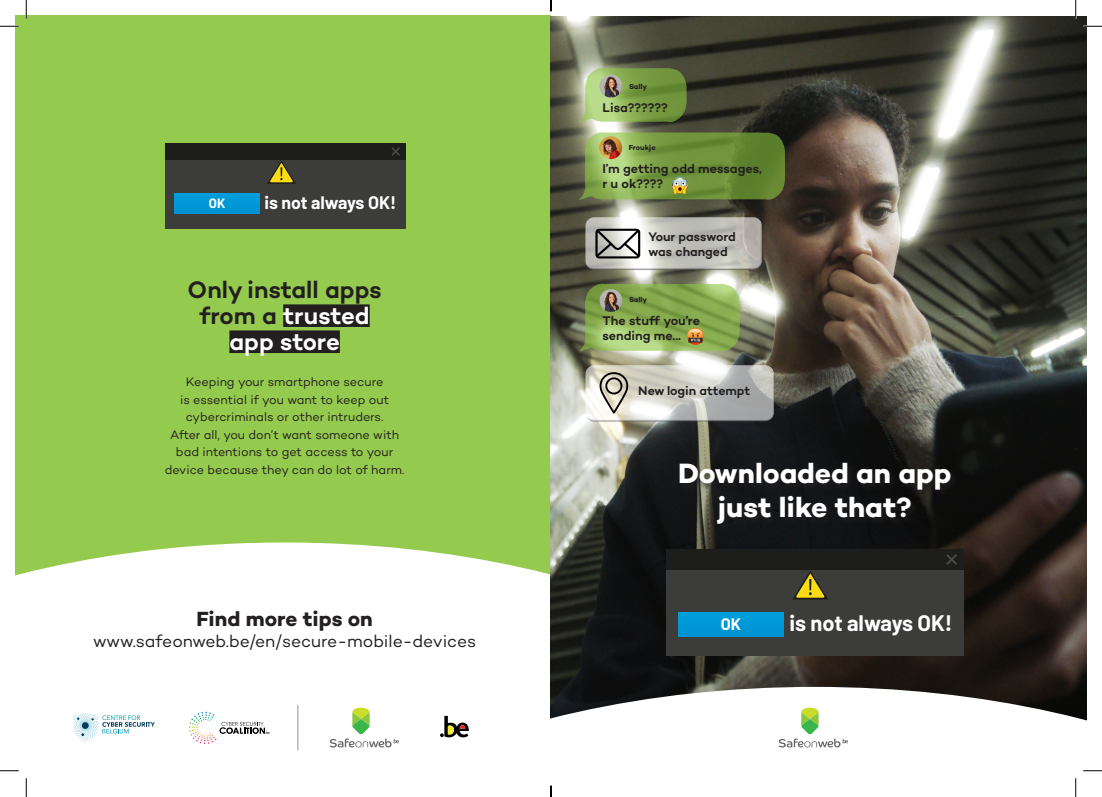
<style>
.page{position:relative;width:1102px;height:797px;background:#fff}
.page>*{position:absolute;margin:0;border:0;box-sizing:border-box;transform-origin:0 0}
.t1{font:700 28.38px/34.1px "Campton";color:#fff;text-align:center}
.t2{font:600 24.25px/26px "Campton";color:#231f20;text-align:center}
.t3{font:600 24.25px "Campton";letter-spacing:-.005em;color:#fff}
.t4{font:700 21.88px "Barlow";color:#fff}
.t5{font:700 20.88px "Campton";color:#231f20}
.t6{font:700 17.62px "Barlow";color:#fff}
.t7{font:17.38px "Campton";letter-spacing:-.005em;color:#231f20}
.t8{font:700 16.25px "Barlow";color:#fff}
.t9{font:700 13.12px "Barlow";color:#fff}
.t10{font:600 12.75px "Campton";letter-spacing:-.005em;color:#231f20}
.t11{font:600 12.62px/15.1px "Campton";letter-spacing:-.005em;color:#231f20}
.t12{font:12.5px/17.5px "Campton";letter-spacing:-.005em;color:#231f20;text-align:center}
.t13{font:700 7.38px "Campton";letter-spacing:-.005em;color:#231f20}
.s1{color:#fff}
</style>
<div class="page">
<div style="left:16px;top:16px;width:535px;height:750px;background:#94ca4d"></div>
<div style="left:16px;top:542px;width:535px;height:230px;background:#fff"></div>
<img style="left:551px;top:16px;width:535px;height:671px">
<svg style="left:551px;top:687px;width:535px;height:94px"></svg>
<div style="left:283px;top:304px;width:86px;height:23px;background:#231f20"></div>
<div style="left:229px;top:330px;width:111px;height:23px;background:#231f20"></div>
<svg style="left:579px;top:283px;width:161px;height:69px;background:#8daa5a"></svg>
<svg style="left:579px;top:131px;width:206px;height:70px;background:#779445"></svg>
<div style="left:584px;top:216px;width:179px;height:50px;background:#fff;opacity:.75"></div>
<div style="left:584px;top:220px;width:179px;height:50px;background:#231f20;opacity:.75"></div>
<svg style="left:595px;top:229px;width:45px;height:29px"></svg>
<div style="left:584px;top:364px;width:191px;height:53px;background:#fff;opacity:.75"></div>
<div style="left:584px;top:368px;width:191px;height:54px;background:#231f20;opacity:.75"></div>
<div style="left:666px;top:549px;width:297px;height:106px;background:#3c3c3b"></div>
<div style="left:666px;top:549px;width:297px;height:20px;background:#1d1e1b"></div>
<svg style="left:793px;top:571px;width:35px;height:28px"></svg>
<div style="left:678px;top:612px;width:105px;height:24px;background:#0098d6"></div>
<svg style="left:946px;top:554px;width:11px;height:11px"></svg>
<div style="left:165px;top:143px;width:240px;height:86px;background:#3c3c3b"></div>
<div style="left:165px;top:143px;width:240px;height:16px;background:#1d1e1b"></div>
<svg style="left:267px;top:161px;width:29px;height:23px"></svg>
<div style="left:175px;top:194px;width:85px;height:20px;background:#0098d6"></div>
<svg style="left:391px;top:147px;width:9px;height:9px"></svg>
<div style="left:678px;top:462px;width:280px;height:70px;background:#231f20;opacity:.75"></div>
<svg style="left:579px;top:67px;width:108px;height:56px;background:#89a85b"></svg>
<img style="left:599px;top:75px;width:23px;height:22px;border-radius:11px">
<svg style="left:599px;top:372px;width:29px;height:41px"></svg>
<svg style="left:189px;top:711px;width:80px;height:33px;background:#e7e7e6"></svg>
<svg style="left:440px;top:716px;width:29px;height:21px"></svg>
<svg style="left:330px;top:707px;width:69px;height:40px;background:#e2ecd9"></svg>
<svg style="left:73px;top:713px;width:82px;height:29px;background:#deecf0"></svg>
<div style="left:82px;top:722px;width:7px;height:7px;background:#003a5d;border-radius:50%"></div>
<hr style="left:297px;top:704px;width:1px;height:46px;background:#939598">
<svg style="left:778px;top:707px;width:69px;height:40px"></svg>
<svg style="left:0;top:25px;width:19px;height:2px"></svg>
<svg style="left:1083px;top:25px;width:18px;height:2px"></svg>
<svg style="left:0;top:770px;width:19px;height:1px"></svg>
<svg style="left:1083px;top:770px;width:18px;height:1px"></svg>
<svg style="left:25px;top:0;width:2px;height:19px"></svg>
<svg style="left:25px;top:778px;width:2px;height:19px"></svg>
<svg style="left:1074px;top:0;width:2px;height:19px"></svg>
<svg style="left:1074px;top:778px;width:2px;height:19px"></svg>
<svg style="left:550px;top:785px;width:1px;height:12px"></svg>
<p class="t9" style="left:209px;top:195px;width:18px">OK</p>
<p class="t6" style="left:264px;top:192px;width:133px">is not always OK!</p>
<p class="t2" style="left:188px;top:276px;width:195px">Only install apps from a <span class="s1">trusted</span></p>
<p class="t3" style="left:229px;top:327px;width:112px">app store</p>
<p class="t12" style="left:165px;top:373px;width:241px">Keeping your smartphone secure<br>is essential if you want to keep out cybercriminals or other intruders.<br>After all, you don’t want someone with bad intentions to get access to your device because they can do lot of harm.</p>
<p class="t5" style="left:196px;top:605px;width:178px">Find more tips on</p>
<p class="t7" style="left:93px;top:630px;width:385px">www.safeonweb.be/en/secure-mobile-devices</p>
<p class="t13" style="left:629px;top:82px;width:20px">Sally</p>
<p class="t10" style="left:602px;top:100px;width:67px">Lisa??????</p>
<p class="t13" style="left:628px;top:143px;width:28px">Froukje</p>
<p class="t10" style="left:602px;top:160px;width:161px">I’m getting odd messages,</p>
<p class="t10" style="left:602px;top:176px;width:62px">r u ok????</p>
<p class="t11" style="left:648px;top:229px;width:89px">Your password was changed</p>
<p class="t13" style="left:629px;top:294px;width:20px">Sally</p>
<p class="t10" style="left:602px;top:312px;width:99px">The stuff you’re</p>
<p class="t10" style="left:602px;top:327px;width:80px">sending me...</p>
<p class="t11" style="left:638px;top:383px;width:113px">New login attempt</p>
<p class="t1" style="left:678px;top:456px;width:275px">Downloaded an app just like that?</p>
<p class="t8" style="left:720px;top:614px;width:22px">OK</p>
<p class="t4" style="left:789px;top:609px;width:164px">is not always OK!</p>
</div>
